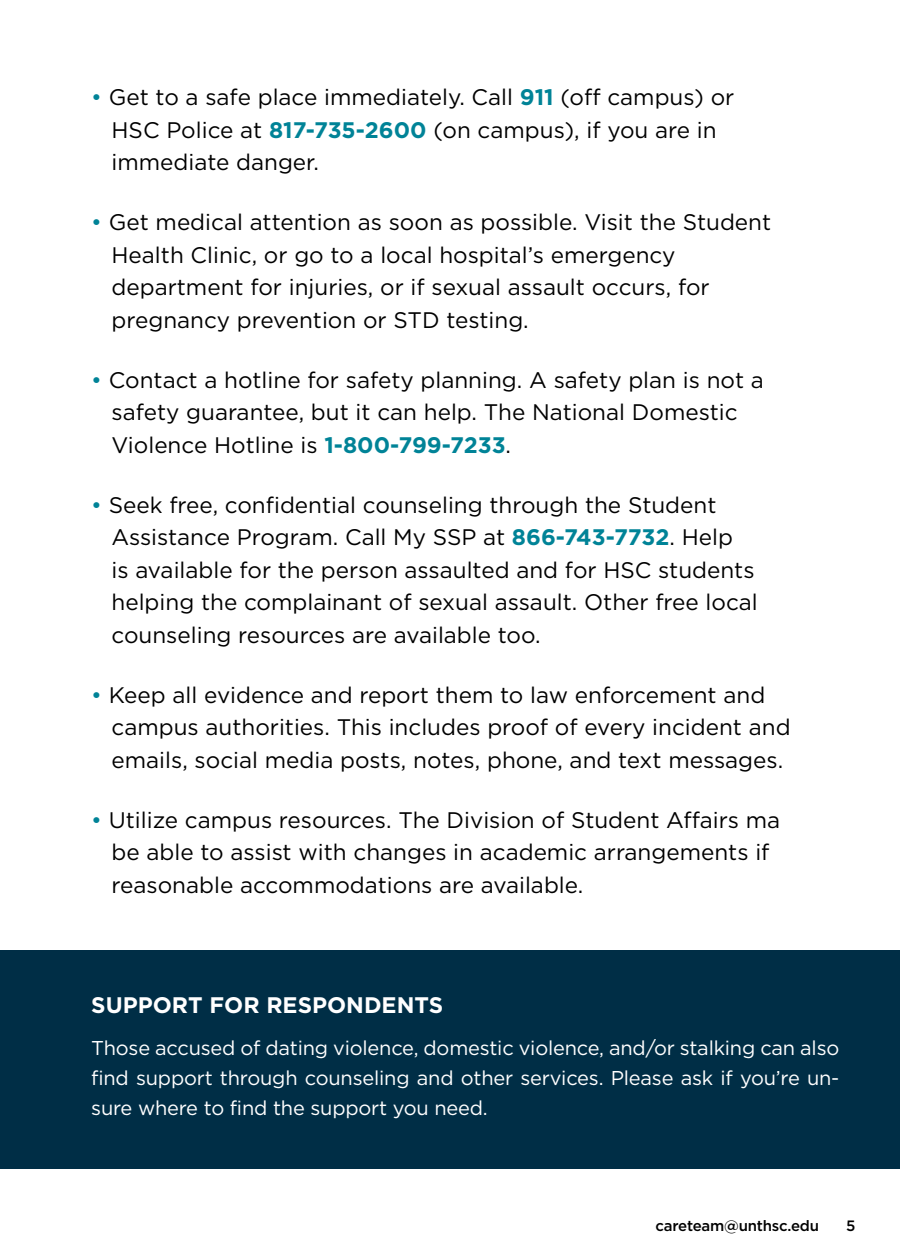
<style>
.page{position:relative;width:900px;height:1260px;background:#fff}
.page>*{position:absolute;margin:0;border:0;box-sizing:border-box;transform-origin:0 0}
.t1{font:22.5px/32.5px "Gotham";color:#000}
.t2{font:700 22.5px "Gotham";color:#fff}
.t3{font:20px/30px "Gotham";letter-spacing:-.01em;color:#fff;text-align:justify}
.t4{font:500 15px "Gotham";letter-spacing:-.015em;color:#000}
.s1{color:#008397}
.s2{font-weight:700;color:#008397}
</style>
<div class="page">
<div style="left:0;top:950px;width:900px;height:219px;background:#002e46"></div>
<p class="t1" style="left:112px;top:81px;width:624px;text-indent:-20px"><span class="s1">•</span> Get to a safe place immediately. Call <span class="s2">911</span> (off campus) or<br>HSC Police at <span class="s2">817-735-2600</span> (on campus), if you are in immediate danger.</p>
<p class="t1" style="left:112px;top:206px;width:661px;text-indent:-20px"><span class="s1">•</span> Get medical attention as soon as possible. Visit the Student Health Clinic, or go to a local hospital’s emergency department for injuries, or if sexual assault occurs, for pregnancy prevention or STD testing.</p>
<p class="t1" style="left:112px;top:363px;width:654px;text-indent:-20px"><span class="s1">•</span> Contact a hotline for safety planning. A safety plan is not a safety guarantee, but it can help. The National Domestic<br>Violence Hotline is <span class="s2">1-800-799-7233</span>.</p>
<p class="t1" style="left:112px;top:488px;width:648px;text-indent:-20px"><span class="s1">•</span> Seek free, confidential counseling through the Student Assistance Program. Call My SSP at <span class="s2">866-743-7732</span>. Help<br>is available for the person assaulted and for HSC students helping the complainant of sexual assault. Other free local counseling resources are available too.</p>
<p class="t1" style="left:112px;top:678px;width:681px;text-indent:-20px"><span class="s1">•</span> Keep all evidence and report them to law enforcement and campus authorities. This includes proof of every incident and emails, social media posts, notes, phone, and text messages.</p>
<p class="t1" style="left:112px;top:803px;width:670px;text-indent:-20px"><span class="s1">•</span> Utilize campus resources. The Division of Student Affairs ma be able to assist with changes in academic arrangements if reasonable accommodations are available.</p>
<p class="t2" style="left:91px;top:992px;width:353px">SUPPORT FOR RESPONDENTS</p>
<p class="t3" style="left:91px;top:1033px;width:750px">Those accused of dating violence, domestic violence, and/or stalking can also find support through counseling and other services. Please ask if you’re un&shy;sure where to find the support you need.</p>
<p class="t4" style="left:656px;top:1216px;width:165px">careteam@unthsc.edu</p>
<p class="t4" style="left:846px;top:1216px;width:11px">5</p>
</div>
